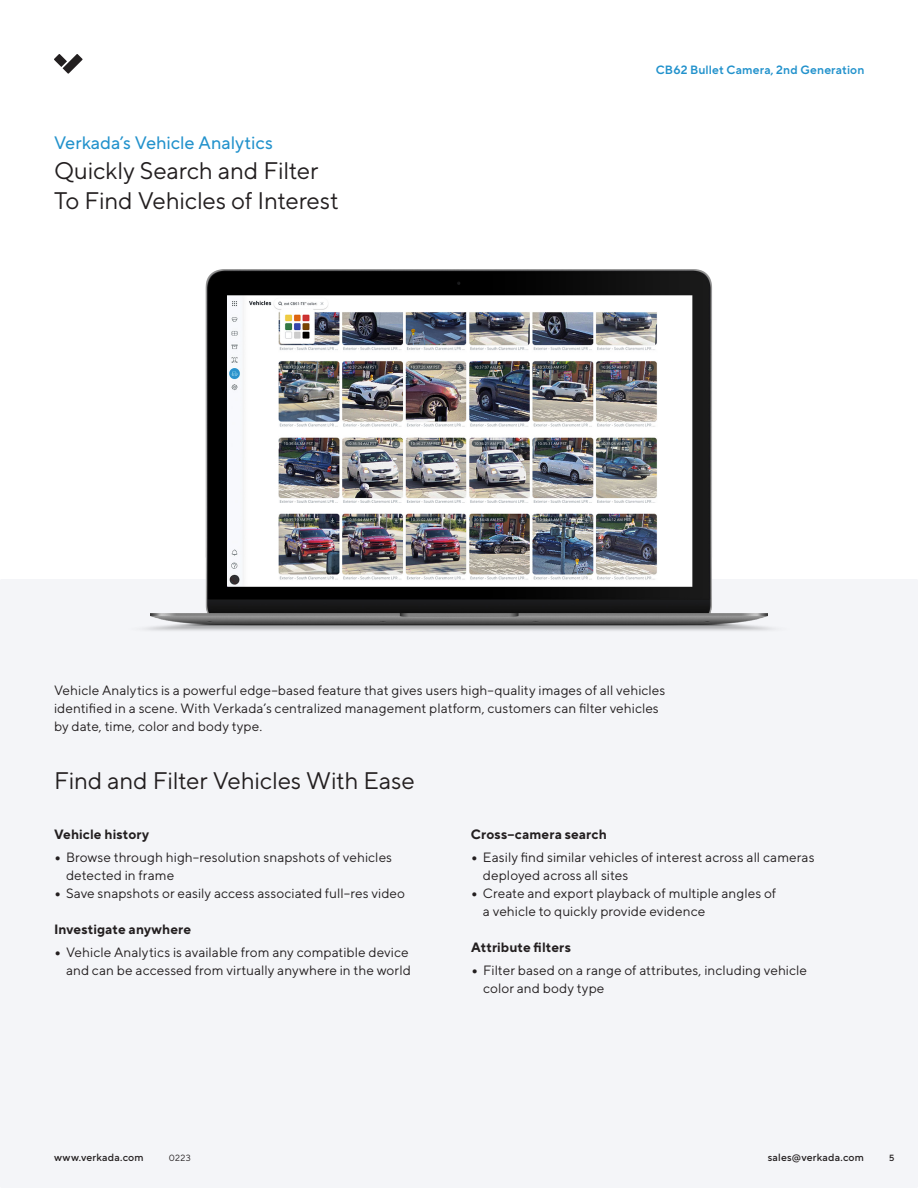
<style>
.page{position:relative;width:918px;height:1188px;background:#fff}
.page>*{position:absolute;margin:0;border:0;box-sizing:border-box;transform-origin:0 0}
.t1{font:24px "TT Norms Pro";letter-spacing:-.01em;color:#231f20}
.t2{font:18px "TT Norms Pro";letter-spacing:-.005em;color:#2292cc}
.Level_5-_Body_Paragr{font:13.5px/18px "TT Norms Pro";letter-spacing:.005em;color:#231f20}
.Bullet_Title_Bold{font:700 13.5px "TT Norms Pro";letter-spacing:.01em;color:#231f20}
.t3{font:600 12px "TT Norms Pro";letter-spacing:.01em;color:#2292cc}
.t4{font:500 10.5px "TT Norms Pro";letter-spacing:.02em;color:#231f20}
.t5{font:9px "TT Norms Pro";color:#231f20}
.t6{font:500 9px "TT Norms Pro";color:#231f20}
.s1{font-weight:900}
</style>
<div class="page">
<svg style="left:54px;top:54px;width:29px;height:20px"></svg>
<div style="left:0;top:579px;width:918px;height:609px;background:#f4f5f8;border-radius:2px"></div>
<img style="left:145px;top:269px;width:628px;height:362px">
<p class="t2" style="left:54px;top:130px;width:220px">Verkada’s Vehicle Analytics</p>
<p class="t1" style="left:54px;top:153px;width:266px">Quickly Search and Filter</p>
<p class="t1" style="left:54px;top:183px;width:286px">To Find Vehicles of Interest</p>
<p class="t3" style="left:656px;top:61px;width:210px">CB62 Bullet Camera, 2nd Generation</p>
<p class="Level_5-_Body_Paragr" style="left:54px;top:681px;width:613px">Vehicle Analytics is a powerful edge–based feature that gives users high–quality images of all vehicles identified in a scene. With Verkada’s centralized management platform, customers can filter vehicles by date, time, color and body type.</p>
<p class="t1" style="left:54px;top:764px;width:362px">Find and Filter Vehicles With Ease</p>
<p class="Bullet_Title_Bold" style="left:54px;top:824px;width:96px">Vehicle history</p>
<p class="Level_5-_Body_Paragr" style="left:66px;top:847px;width:328px;text-indent:-12px"><span class="s1">•</span> Browse through high–resolution snapshots of vehicles detected in frame</p>
<p class="Level_5-_Body_Paragr" style="left:54px;top:883px;width:353px"><span class="s1">•</span> Save snapshots or easily access associated full–res video</p>
<p class="Bullet_Title_Bold" style="left:54px;top:919px;width:139px">Investigate anywhere</p>
<p class="Level_5-_Body_Paragr" style="left:54px;top:942px;width:358px;text-align:right"><span class="s1">•</span> Vehicle Analytics is available from any compatible device and can be accessed from virtually anywhere in the world</p>
<p class="Bullet_Title_Bold" style="left:471px;top:824px;width:137px">Cross–camera search</p>
<p class="Level_5-_Body_Paragr" style="left:483px;top:847px;width:333px;text-indent:-12px"><span class="s1">•</span> Easily find similar vehicles of interest across all cameras deployed across all sites</p>
<p class="Level_5-_Body_Paragr" style="left:483px;top:883px;width:295px;text-indent:-12px"><span class="s1">•</span> Create and export playback of multiple angles of a vehicle to quickly provide evidence</p>
<p class="Bullet_Title_Bold" style="left:471px;top:937px;width:101px">Attribute filters</p>
<p class="Level_5-_Body_Paragr" style="left:483px;top:960px;width:325px;text-indent:-12px"><span class="s1">•</span> Filter based on a range of attributes, including vehicle color and body type</p>
<p class="t4" style="left:54px;top:1150px;width:91px">www.verkada.com</p>
<p class="t5" style="left:169px;top:1151px;width:23px">0223</p>
<p class="t4" style="left:768px;top:1150px;width:98px">sales@verkada.com</p>
<p class="t6" style="left:889px;top:1151px;width:7px">5</p>
</div>
